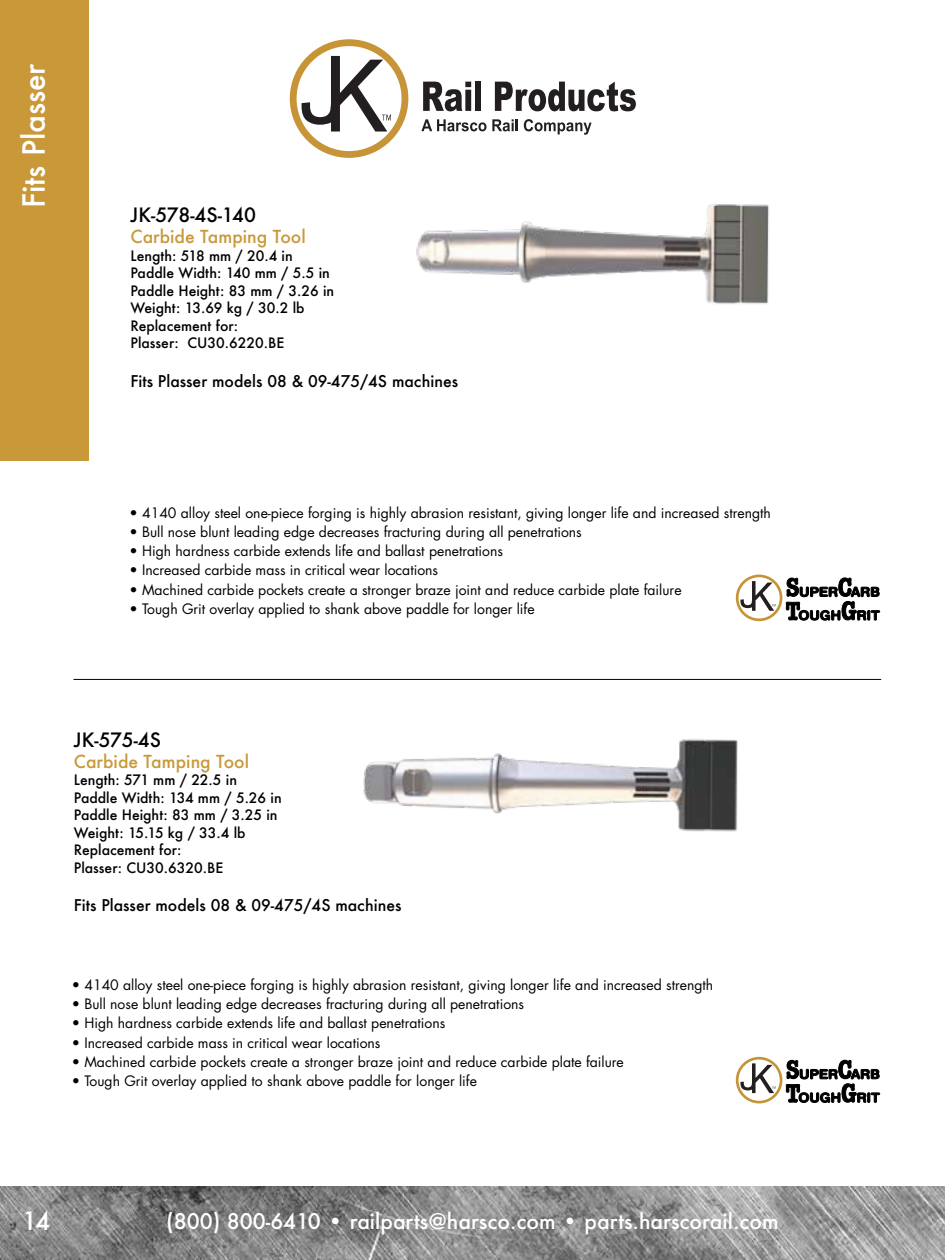
<style>
.page{position:relative;width:945px;height:1260px;background:#fff}
.page>*{position:absolute;margin:0;border:0;box-sizing:border-box;transform-origin:0 0}
.t1{font:500 29.75px "Futura";color:#fff}
.t2{font:500 24.5px "Futura";color:#fff}
.t3{font:500 21px "Futura";color:#fff}
.t4{font:500 19.25px "Futura";color:#000}
.t5{font:500 17.5px "Futura";color:#c99839}
.t6{font:500 15.75px "Futura";color:#000}
.t7{font:14px "Futura";color:#000}
.t8{font:500 14px/17.5px "Futura";color:#000}
</style>
<div class="page">
<div style="left:0;top:0;width:89px;height:461px;background:#c99839"></div>
<img style="left:0;top:1186px;width:945px;height:74px">
<svg style="left:290px;top:39px;width:118px;height:119px"></svg>
<svg style="left:423px;top:82px;width:48px;height:29px"></svg>
<div style="left:475px;top:82px;width:6px;height:29px;background:#231f20"></div>
<svg style="left:495px;top:82px;width:141px;height:29px"></svg>
<svg style="left:421px;top:119px;width:97px;height:12px"></svg>
<svg style="left:524px;top:119px;width:68px;height:16px"></svg>
<img style="left:416px;top:204px;width:353px;height:100px">
<hr style="left:74px;top:679px;width:807px;height:1px;background:#000">
<img style="left:363px;top:739px;width:375px;height:93px">
<svg style="left:736px;top:575px;width:144px;height:46px"></svg>
<svg style="left:736px;top:1057px;width:144px;height:46px"></svg>
<h1 class="t1" style="left:13px;top:208px;width:147px;rotate:-90deg">Fits Plasser</h1>
<h3 class="t4" style="left:130px;top:202px;width:127px">JK-578-4S-140</h3>
<p class="t5" style="left:130px;top:225px;width:177px">Carbide Tamping Tool</p>
<p class="t8" style="left:130px;top:247px;width:205px">Length: 518 mm / 20.4 in<br>Paddle Width: 140 mm / 5.5 in<br>Paddle Height: 83 mm / 3.26 in<br>Weight: 13.69 kg / 30.2 lb<br>Replacement for:<br>Plasser: CU30.6220.BE</p>
<p class="t6" style="left:130px;top:370px;width:329px">Fits Plasser models 08 &amp; 09-475/4S machines</p>
<p class="t7" style="left:130px;top:503px;width:643px">• 4140 alloy steel one-piece forging is highly abrasion resistant, giving longer life and increased strength</p>
<p class="t7" style="left:130px;top:522px;width:454px">• Bull nose blunt leading edge decreases fracturing during all penetrations</p>
<p class="t7" style="left:130px;top:541px;width:375px">• High hardness carbide extends life and ballast penetrations</p>
<p class="t7" style="left:130px;top:561px;width:310px">• Increased carbide mass in critical wear locations</p>
<p class="t7" style="left:130px;top:580px;width:554px">• Machined carbide pockets create a stronger braze joint and reduce carbide plate failure</p>
<p class="t7" style="left:130px;top:599px;width:407px">• Tough Grit overlay applied to shank above paddle for longer life</p>
<h3 class="t4" style="left:74px;top:726px;width:89px">JK-575-4S</h3>
<p class="t5" style="left:74px;top:749px;width:177px">Carbide Tamping Tool</p>
<p class="t8" style="left:74px;top:771px;width:209px">Length: 571 mm / 22.5 in<br>Paddle Width: 134 mm / 5.26 in<br>Paddle Height: 83 mm / 3.25 in<br>Weight: 15.15 kg / 33.4 lb<br>Replacement for:<br>Plasser: CU30.6320.BE</p>
<p class="t6" style="left:74px;top:895px;width:329px">Fits Plasser models 08 &amp; 09-475/4S machines</p>
<p class="t7" style="left:72px;top:975px;width:643px">• 4140 alloy steel one-piece forging is highly abrasion resistant, giving longer life and increased strength</p>
<p class="t7" style="left:72px;top:994px;width:454px">• Bull nose blunt leading edge decreases fracturing during all penetrations</p>
<p class="t7" style="left:72px;top:1013px;width:375px">• High hardness carbide extends life and ballast penetrations</p>
<p class="t7" style="left:72px;top:1033px;width:310px">• Increased carbide mass in critical wear locations</p>
<p class="t7" style="left:72px;top:1052px;width:554px">• Machined carbide pockets create a stronger braze joint and reduce carbide plate failure</p>
<p class="t7" style="left:72px;top:1071px;width:407px">• Tough Grit overlay applied to shank above paddle for longer life</p>
<h2 class="t2" style="left:22px;top:1204px;width:30px">14</h2>
<h3 class="t3" style="left:166px;top:1207px;width:614px">(800) 800-6410 • railparts@harsco.com • parts.harscorail.com</h3>
</div>
